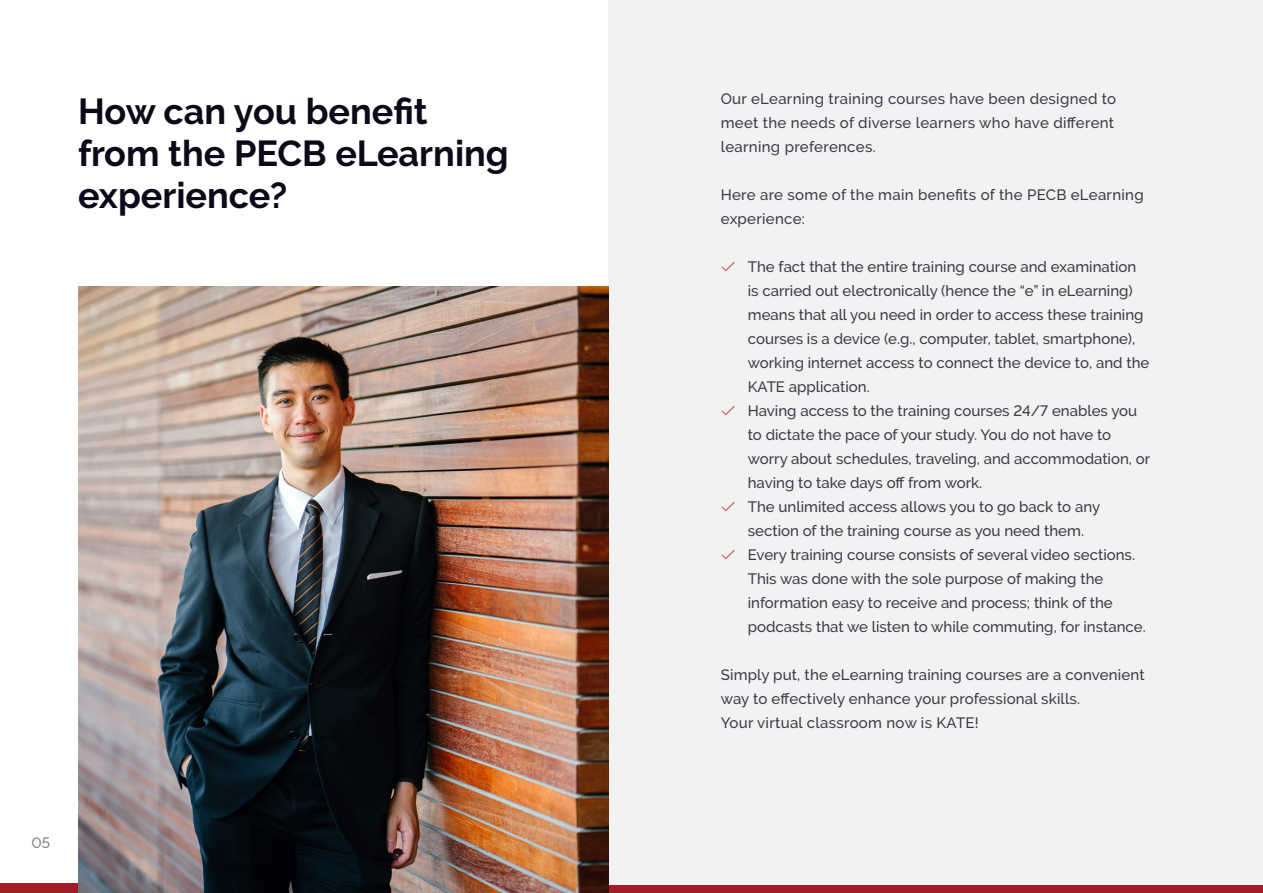
<style>
.page{position:relative;width:1263px;height:893px;background:#fff}
.page>*{position:absolute;margin:0;border:0;box-sizing:border-box;transform-origin:0 0}
.t1{font:700 36px/42px "Raleway";color:#0b0a19}
.Body{font:500 15px/24px "Raleway";color:#3c3b47}
.Body-2{font:500 15px/24px "Raleway";letter-spacing:.02em;color:#3c3b47}
.t2{font:500 15px "Raleway";color:#85858c}
.s1{font-family:"la solid 900";font-weight:400;color:#b44b54}
</style>
<div class="page">
<div style="left:0;top:884px;width:1263px;height:9px;background:#a11e29"></div>
<div style="left:609px;top:0;width:654px;height:884px;background:#f2f2f2"></div>
<img style="left:78px;top:286px;width:531px;height:607px">
<p class="t1" style="left:78px;top:90px;width:432px">How can you benefit from the PECB eLearning experience?</p>
<p class="t2" style="left:31px;top:834px;width:20px">05</p>
<p class="Body-2" style="left:721px;top:87px;width:397px">Our eLearning training courses have been designed to meet the needs of diverse learners who have different learning preferences.</p>
<p class="Body-2" style="left:721px;top:183px;width:424px">Here are some of the main benefits of the PECB eLearning</p>
<p class="Body-2" style="left:721px;top:207px;width:86px">experience:</p>
<p class="Body" style="left:748px;top:255px;width:403px;text-indent:-27px"><span class="s1">â</span> The fact that the entire training course and examination is carried out electronically (hence the “e” in eLearning) means that all you need in order to access these training courses is a device (e.g., computer, tablet, smartphone), working internet access to connect the device to, and the KATE application. ✓</p>
<p class="Body" style="left:748px;top:399px;width:404px;text-indent:-27px"><span class="s1">â</span> Having access to the training courses 24/7 enables you to dictate the pace of your study. You do not have to worry about schedules, traveling, and accommodation, or having to take days off from work. ✓</p>
<p class="Body" style="left:748px;top:495px;width:354px;text-indent:-27px"><span class="s1">â</span> The unlimited access allows you to go back to any section of the training course as you need them.</p>
<p class="Body" style="left:748px;top:543px;width:399px;text-indent:-27px"><span class="s1">â</span> Every training course consists of several video sections.<br>This was done with the sole purpose of making the information easy to receive and process; think of the podcasts that we listen to while commuting, for instance.</p>
<p class="Body" style="left:721px;top:663px;width:425px">Simply put, the eLearning training courses are a convenient way to effectively enhance your professional skills.</p>
<p class="Body-2" style="left:721px;top:711px;width:260px">Your virtual classroom now is KATE!</p>
</div>
